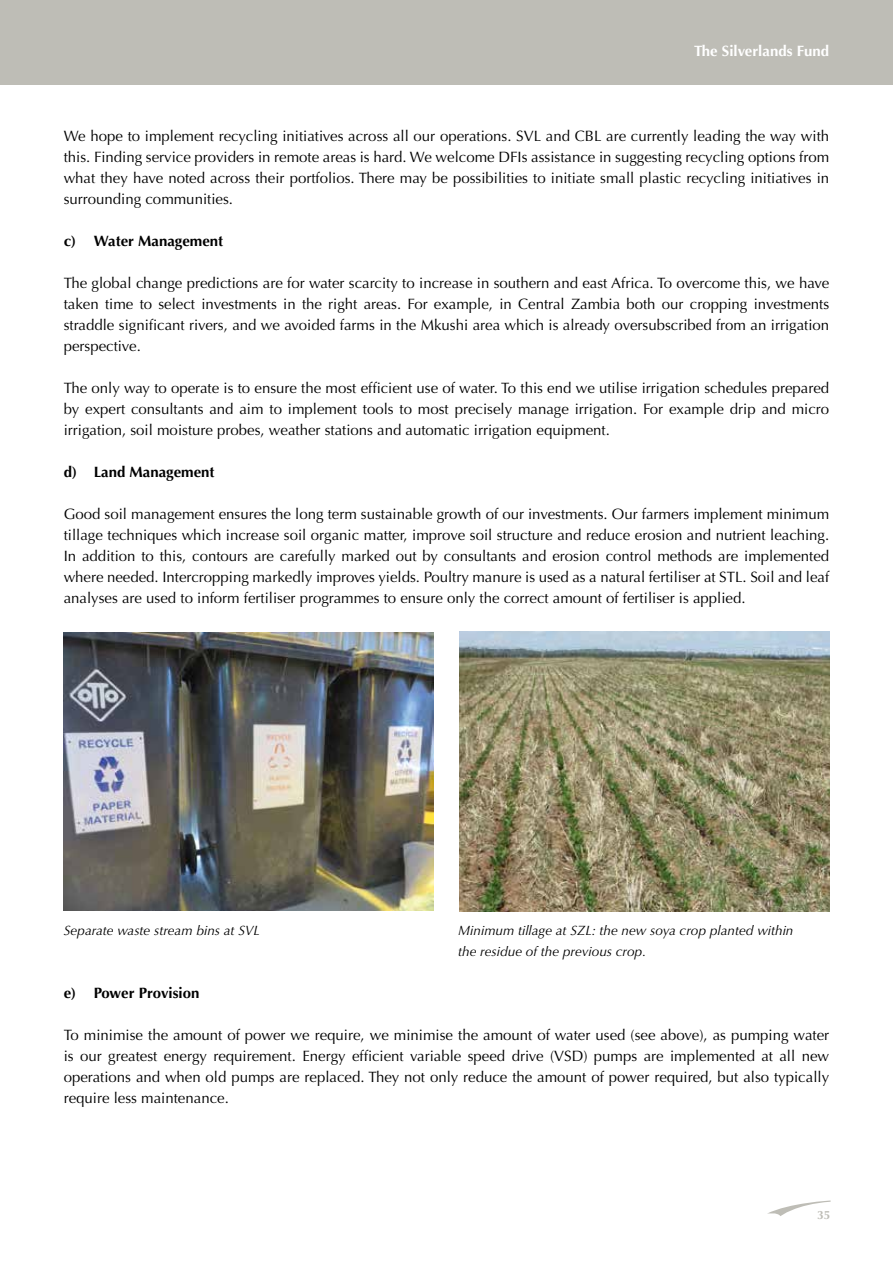
<style>
.page{position:relative;width:893px;height:1263px;background:#fff}
.page>*{position:absolute;margin:0;border:0;box-sizing:border-box;transform-origin:0 0}
.t1{font:15px/21px "Optima";color:#000;text-align:justify}
.t2{font:700 15px "Optima";color:#000}
.t3{font:700 15px "Optima";color:#fff}
.t4{font:italic 13.5px/21px "Optima";color:#000}
.t5{font:700 12px "Optima";color:#bebdb6}
</style>
<div class="page">
<div style="left:0;top:0;width:893px;height:85px;background:#bebdb6"></div>
<svg style="left:767px;top:1200px;width:64px;height:16px"></svg>
<img style="left:64px;top:632px;width:370px;height:278px">
<img style="left:459px;top:631px;width:370px;height:280px">
<p class="t3" style="left:694px;top:43px;width:137px">The Silverlands Fund</p>
<p class="t1" style="left:64px;top:126px;width:767px">We hope to implement recycling initiatives across all our operations. SVL and CBL are currently leading the way with this. Finding service providers in remote areas is hard. We welcome DFIs assistance in suggesting recycling options from what they have noted across their portfolios. There may be possibilities to initiate small plastic recycling initiatives in surrounding communities.</p>
<p class="t2" style="left:64px;top:233px;width:161px">c) Water Management</p>
<p class="t1" style="left:64px;top:273px;width:767px">The global change predictions are for water scarcity to increase in southern and east Africa. To overcome this, we have taken time to select investments in the right areas. For example, in Central Zambia both our cropping investments straddle significant rivers, and we avoided farms in the Mkushi area which is already oversubscribed from an irrigation perspective.</p>
<p class="t1" style="left:64px;top:378px;width:767px">The only way to operate is to ensure the most efficient use of water. To this end we utilise irrigation schedules prepared by expert consultants and aim to implement tools to most precisely manage irrigation. For example drip and micro irrigation, soil moisture probes, weather stations and automatic irrigation equipment.</p>
<p class="t2" style="left:64px;top:464px;width:152px">d) Land Management</p>
<p class="t1" style="left:64px;top:504px;width:767px">Good soil management ensures the long term sustainable growth of our investments. Our farmers implement minimum tillage techniques which increase soil organic matter, improve soil structure and reduce erosion and nutrient leaching.<br>In addition to this, contours are carefully marked out by consultants and erosion control methods are implemented where needed. Intercropping markedly improves yields. Poultry manure is used as a natural fertiliser at STL. Soil and leaf analyses are used to inform fertiliser programmes to ensure only the correct amount of fertiliser is applied.</p>
<p class="t4" style="left:64px;top:920px;width:197px">Separate waste stream bins at SVL</p>
<p class="t4" style="left:458px;top:920px;width:337px">Minimum tillage at SZL: the new soya crop planted within the residue of the previous crop.</p>
<p class="t2" style="left:64px;top:984px;width:137px">e) Power Provision</p>
<p class="t1" style="left:64px;top:1024px;width:767px">To minimise the amount of power we require, we minimise the amount of water used (see above), as pumping water is our greatest energy requirement. Energy efficient variable speed drive (VSD) pumps are implemented at all new operations and when old pumps are replaced. They not only reduce the amount of power required, but also typically require less maintenance.</p>
<p class="t5" style="left:817px;top:1208px;width:15px">35</p>
</div>
